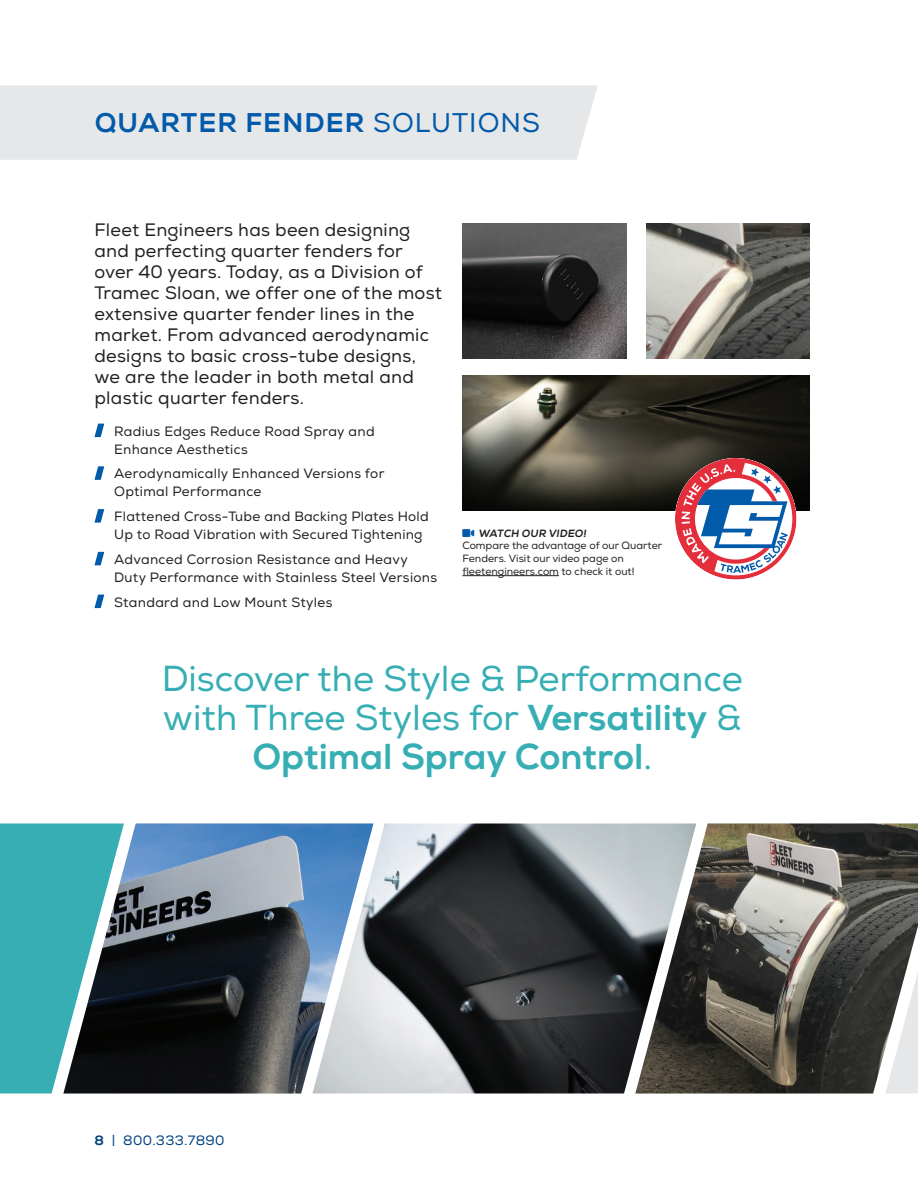
<style>
.page{position:relative;width:918px;height:1188px;background:#fff}
.page>*{position:absolute;margin:0;border:0;box-sizing:border-box;transform-origin:0 0}
.t1{font:800 36px/39px "Nexa";color:#36aeb4;text-align:center}
.t2{font:36px "Nexa";color:#36aeb4}
.t3{font:800 27px "Nexa";letter-spacing:.04em;color:#015aaa}
.t4{font:18px/21px "Nexa";letter-spacing:.015em;color:#231f20}
.t5{font:13.5px/18px "Nexa";letter-spacing:.025em;color:#231f20}
.t6{font:13.5px "Nexa";letter-spacing:.025em;color:#014081}
.t7{font:10.5px/12.6px "Nexa";color:#231f20}
.t8{font:800 10.5px "Nexa";color:#231f20}
.s1{font-weight:400}
.s2{font-weight:800}
</style>
<div class="page">
<div style="left:0;top:86px;width:598px;height:74px;background:#e6e7e9"></div>
<svg style="left:94px;top:424px;width:10px;height:13px"></svg>
<svg style="left:94px;top:466px;width:10px;height:14px"></svg>
<svg style="left:94px;top:509px;width:10px;height:14px"></svg>
<svg style="left:94px;top:552px;width:10px;height:13px"></svg>
<svg style="left:94px;top:595px;width:10px;height:13px"></svg>
<div style="left:0;top:824px;width:63px;height:270px;background:#36aeb4"></div>
<img style="left:63px;top:824px;width:311px;height:270px">
<img style="left:635px;top:824px;width:283px;height:270px">
<img style="left:312px;top:824px;width:384px;height:269px">
<img style="left:462px;top:224px;width:164px;height:135px">
<img style="left:646px;top:224px;width:164px;height:135px">
<img style="left:462px;top:376px;width:348px;height:135px">
<hr style="left:462px;top:575px;width:97px;height:1px;background:#231f20">
<svg style="left:675px;top:458px;width:121px;height:122px"></svg>
<p class="t3" style="left:95px;top:106px;width:447px">QUARTER FENDER <span class="s1">SOLUTIONS</span></p>
<p class="t4" style="left:94px;top:220px;width:349px">Fleet Engineers has been designing and perfecting quarter fenders for over 40 years. Today, as a Division of Tramec Sloan, we offer one of the most extensive quarter fender lines in the market. From advanced aerodynamic designs to basic cross-tube designs, we are the leader in both metal and plastic quarter fenders.</p>
<p class="t5" style="left:114px;top:422px;width:262px">Radius Edges Reduce Road Spray and<br>Enhance Aesthetics</p>
<p class="t5" style="left:114px;top:465px;width:272px">Aerodynamically Enhanced Versions for<br>Optimal Performance</p>
<p class="t5" style="left:114px;top:508px;width:316px">Flattened Cross-Tube and Backing Plates Hold<br>Up to Road Vibration with Secured Tightening</p>
<p class="t5" style="left:114px;top:550px;width:325px">Advanced Corrosion Resistance and Heavy<br>Duty Performance with Stainless Steel Versions</p>
<p class="t5" style="left:114px;top:593px;width:220px">Standard and Low Mount Styles</p>
<p class="t8" style="left:478px;top:527px;width:111px">WATCH OUR VIDEO!</p>
<p class="t7" style="left:462px;top:540px;width:202px">Compare the advantage of our Quarter<br>Fenders. Visit our video page on fleetengineers.com to check it out!</p>
<p class="t2" style="left:162px;top:657px;width:583px">Discover the Style &amp; Performance</p>
<p class="t1" style="left:163px;top:699px;width:580px"><span class="s1">with Three Styles for</span> Versatility <span class="s1">&amp;<br></span>Optimal Spray Control<span class="s1">.</span></p>
<p class="t6" style="left:94px;top:1133px;width:131px"><span class="s2">8</span> | 800.333.7890</p>
</div>
